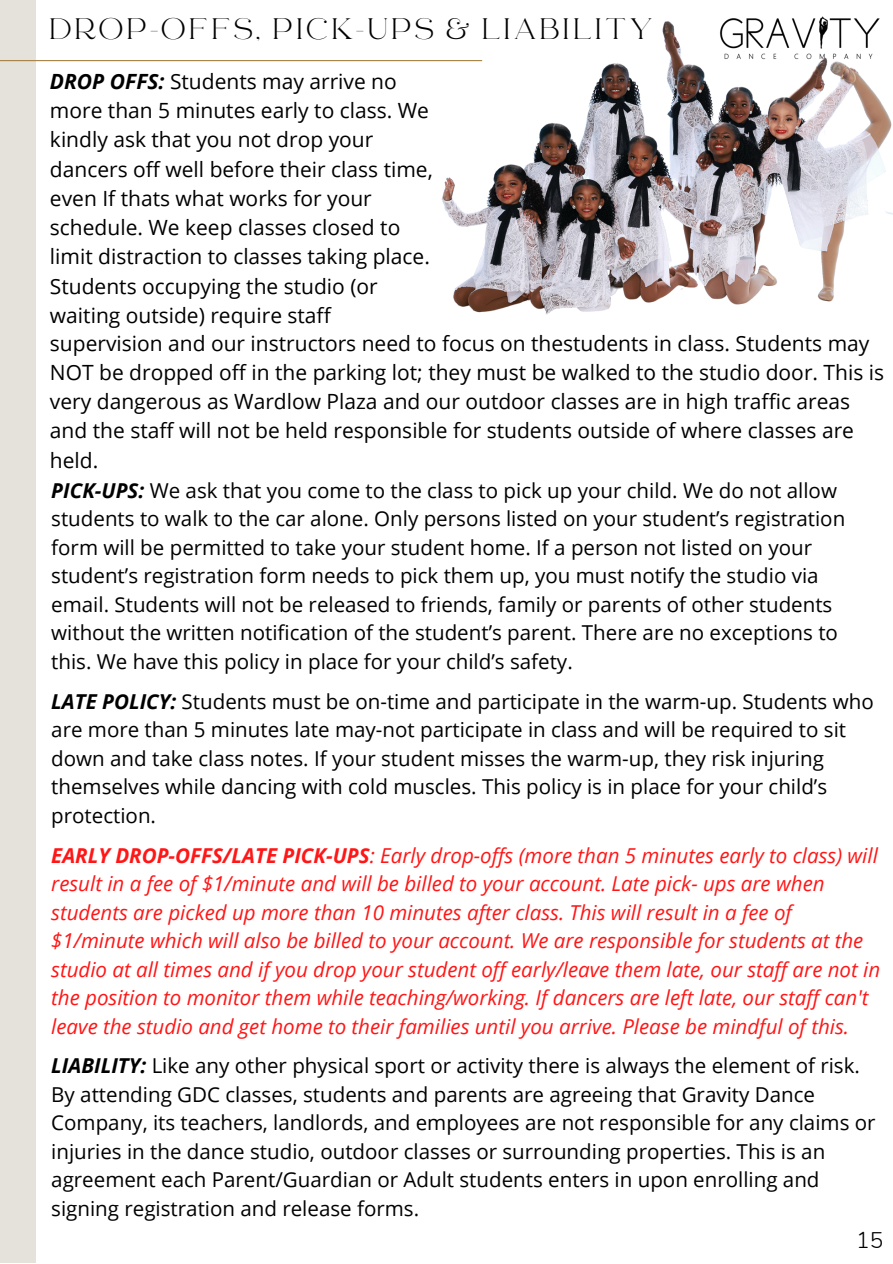
<style>
.page{position:relative;width:893px;height:1264px;background:#fff}
.page>*{position:absolute;margin:0;border:0;box-sizing:border-box;transform-origin:0 0}
.t1{font:29.4px "RTL Ansam Ansam";letter-spacing:.07em;color:#000}
.t2{font:300 22.65px "Nunito";color:#000}
.t3{font:21px/29.2px "Open Sans";color:#000}
.t4{font:20.55px/28.5px "Open Sans";color:#000}
.t5{font:italic 20.55px/28.5px "Open Sans";color:#ff1616}
.s1{font-weight:700;font-style:italic}
.s2{font-weight:700}
</style>
<div class="page">
<div style="left:0;top:0;width:36px;height:1262px;background:#e4e2da"></div>
<hr style="left:0;top:60px;width:481px;height:1px;background:#a68245">
<img style="left:428px;top:16px;width:464px;height:299px">
<p class="t1" style="left:50px;top:11px;width:606px">DROP-OFFS, PICK-UPS &amp; LIABILITY</p>
<p class="t3" style="left:50px;top:66px;width:384px"><span class="s1">DROP OFFS:</span> Students may arrive no more than 5 minutes early to class. We kindly ask that you not drop your dancers off well before their class time, even If thats what works for your schedule. We keep classes closed to limit distraction to classes taking place.<br>Students occupying the studio (or waiting outside) require staff</p>
<p class="t3" style="left:50px;top:328px;width:835px">supervision and our instructors need to focus on thestudents in class. Students may NOT be dropped off in the parking lot; they must be walked to the studio door. This is very dangerous as Wardlow Plaza and our outdoor classes are in high traffic areas and the staff will not be held responsible for students outside of where classes are held.</p>
<p class="t4" style="left:51px;top:475px;width:795px"><span class="s1">PICK-UPS:</span> We ask that you come to the class to pick up your child. We do not allow students to walk to the car alone. Only persons listed on your student’s registration form will be permitted to take your student home. If a person not listed on your student’s registration form needs to pick them up, you must notify the studio via email. Students will not be released to friends, family or parents of other students without the written notification of the student’s parent. There are no exceptions to this. We have this policy in place for your child’s safety.</p>
<p class="t4" style="left:51px;top:686px;width:823px"><span class="s1">LATE POLICY:</span> Students must be on-time and participate in the warm-up. Students who are more than 5 minutes late may-not participate in class and will be required to sit down and take class notes. If your student misses the warm-up, they risk injuring themselves while dancing with cold muscles. This policy is in place for your child’s protection.</p>
<p class="t5" style="left:51px;top:840px;width:830px"><span class="s2">EARLY DROP-OFFS/LATE PICK-UPS</span>: Early drop-offs (more than 5 minutes early to class) will result in a fee of $1/minute and will be billed to your account. Late pick- ups are when students are picked up more than 10 minutes after class. This will result in a fee of $1/minute which will also be billed to your account. We are responsible for students at the studio at all times and if you drop your student off early/leave them late, our staff are not in the position to monitor them while teaching/working. If dancers are left late, our staff can't leave the studio and get home to their families until you arrive. Please be mindful of this.</p>
<p class="t4" style="left:51px;top:1051px;width:825px"><span class="s1">LIABILITY:</span> Like any other physical sport or activity there is always the element of risk.<br>By attending GDC classes, students and parents are agreeing that Gravity Dance Company, its teachers, landlords, and employees are not responsible for any claims or injuries in the dance studio, outdoor classes or surrounding properties. This is an agreement each Parent/Guardian or Adult students enters in upon enrolling and signing registration and release forms.</p>
<p class="t2" style="left:856px;top:1224px;width:29px">15</p>
</div>
